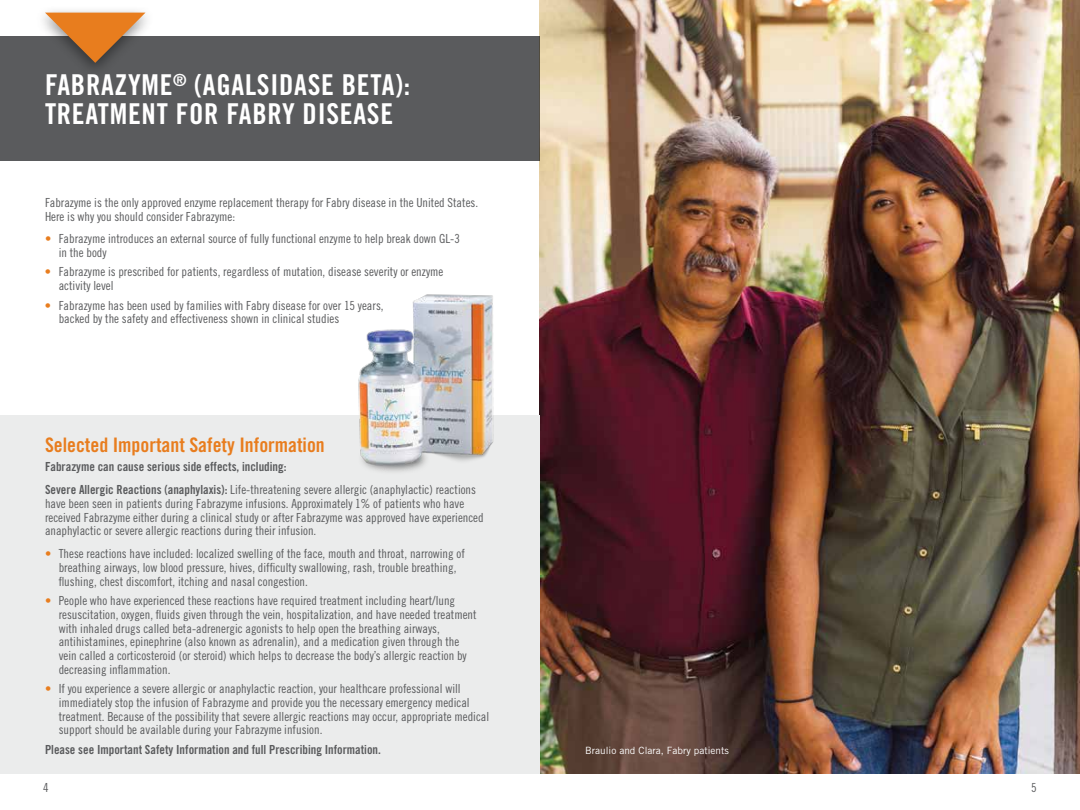
<style>
.page{position:relative;width:1080px;height:810px;background:#fff}
.page>*{position:absolute;margin:0;border:0;box-sizing:border-box;transform-origin:0 0}
.t1{font:28.75px/28.8px "Trade Gothic Bold Cond Twenty";letter-spacing:.025em;color:#fff}
.t2{font:20px "Trade Gothic Bold Cond Twenty";color:#e87d1e}
.t3{font:12.5px/13.8px "Trade Gothic Cond Eighteen";color:#5a5b5d}
.t4{font:12.5px "Trade Gothic Bold Cond Twenty";color:#5a5b5d}
.t5{font:10px "Trade Gothic";color:#fff}
.s1{color:#e87d1e}
.s2{font-family:"Trade Gothic Bold Cond Twenty"}
</style>
<div class="page">
<img style="left:540px;top:0;width:540px;height:774px">
<div style="left:0;top:415px;width:540px;height:359px;background:#ebecec"></div>
<div style="left:0;top:36px;width:540px;height:124px;background:#5a5b5d"></div>
<div style="left:35px;top:6px;width:121px;height:74px;background:#000;opacity:.43"></div>
<svg style="left:45px;top:13px;width:101px;height:50px"></svg>
<img style="left:358px;top:294px;width:136px;height:178px">
<h1 class="t1" style="left:45px;top:70px;width:367px">FABRAZYME<sup>®</sup> (AGALSIDASE BETA):<br>TREATMENT FOR FABRY DISEASE</h1>
<p class="t3" style="left:45px;top:195px;width:435px">Fabrazyme is the only approved enzyme replacement therapy for Fabry disease in the United States.<br>Here is why you should consider Fabrazyme:</p>
<p class="t3" style="left:59px;top:232px;width:403px;text-indent:-14px"><span class="s1">•</span> Fabrazyme introduces an external source of fully functional enzyme to help break down GL-3 in the body</p>
<p class="t3" style="left:59px;top:265px;width:386px;text-indent:-14px"><span class="s1">•</span> Fabrazyme is prescribed for patients, regardless of mutation, disease severity or enzyme activity level</p>
<p class="t3" style="left:59px;top:298px;width:326px;text-indent:-14px"><span class="s1">•</span> Fabrazyme has been used by families with Fabry disease for over 15 years, backed by the safety and effectiveness shown in clinical studies</p>
<h2 class="t2" style="left:45px;top:433px;width:281px">Selected Important Safety Information</h2>
<p class="t4" style="left:45px;top:459px;width:243px">Fabrazyme can cause serious side effects, including:</p>
<p class="t3" style="left:45px;top:483px;width:440px"><span class="s2">Severe Allergic Reactions (anaphylaxis):</span> Life-threatening severe allergic (anaphylactic) reactions have been seen in patients during Fabrazyme infusions. Approximately 1% of patients who have received Fabrazyme either during a clinical study or after Fabrazyme was approved have experienced anaphylactic or severe allergic reactions during their infusion.</p>
<p class="t3" style="left:59px;top:547px;width:408px;text-indent:-14px"><span class="s1">•</span> These reactions have included: localized swelling of the face, mouth and throat, narrowing of breathing airways, low blood pressure, hives, difficulty swallowing, rash, trouble breathing, flushing, chest discomfort, itching and nasal congestion.</p>
<p class="t3" style="left:59px;top:594px;width:419px;text-indent:-14px"><span class="s1">•</span> People who have experienced these reactions have required treatment including heart/lung resuscitation, oxygen, fluids given through the vein, hospitalization, and have needed treatment with inhaled drugs called beta-adrenergic agonists to help open the breathing airways, antihistamines, epinephrine (also known as adrenalin), and a medication given through the vein called a corticosteroid (or steroid) which helps to decrease the body’s allergic reaction by decreasing inflammation.</p>
<p class="t3" style="left:59px;top:682px;width:432px;text-indent:-14px"><span class="s1">•</span> If you experience a severe allergic or anaphylactic reaction, your healthcare professional will immediately stop the infusion of Fabrazyme and provide you the necessary emergency medical treatment. Because of the possibility that severe allergic reactions may occur, appropriate medical support should be available during your Fabrazyme infusion.</p>
<p class="t4" style="left:45px;top:742px;width:337px">Please see Important Safety Information and full Prescribing Information.</p>
<p class="t5" style="left:585px;top:744px;width:145px">Braulio and Clara, Fabry patients</p>
<p class="t3" style="left:43px;top:781px;width:7px">4</p>
<p class="t3" style="left:1031px;top:781px;width:7px">5</p>
</div>
